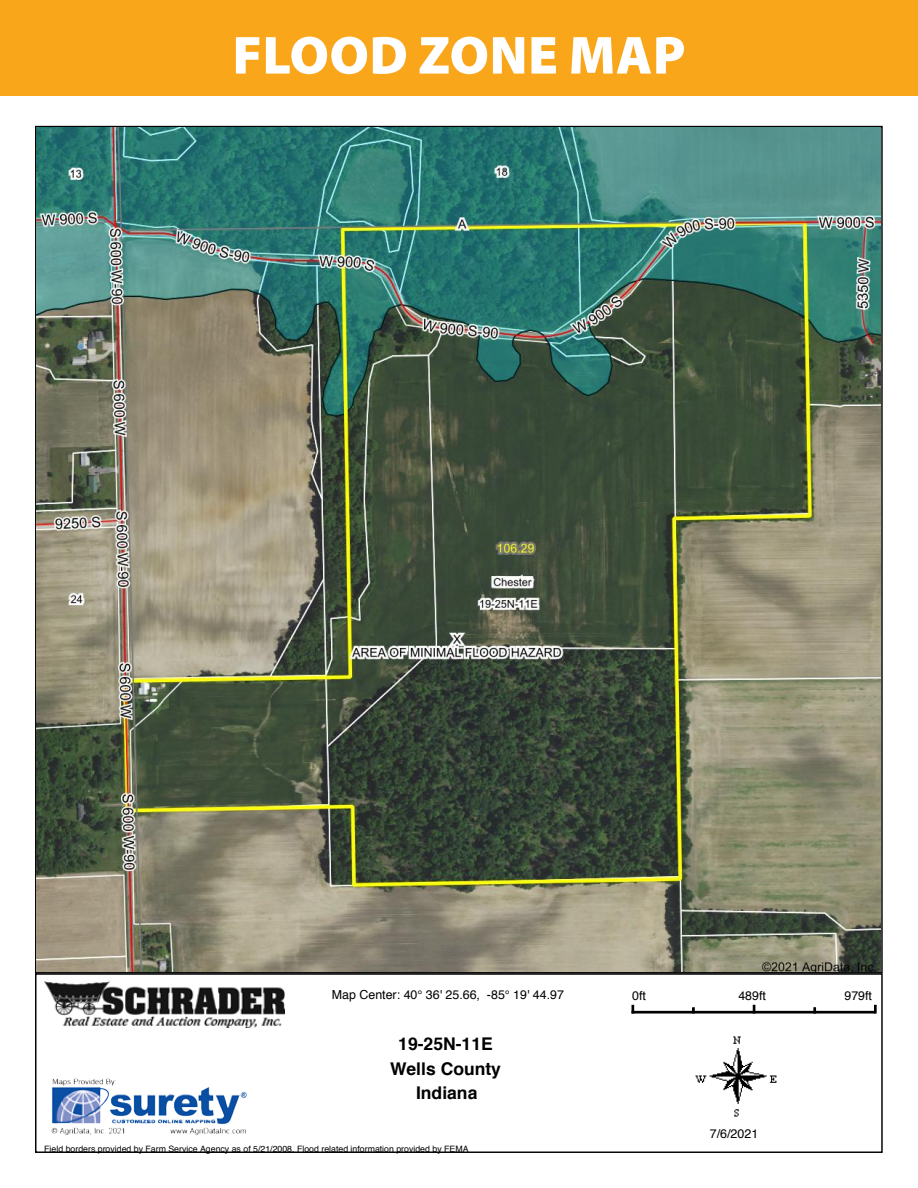
<style>
.page{position:relative;width:918px;height:1188px;background:#fff}
.page>*{position:absolute;margin:0;border:0;box-sizing:border-box;transform-origin:0 0}
.t1{font:900 54px "Myriad Pro";letter-spacing:.01em;color:#fff}
.t2{font:700 17.55px/24.3px "Helvetica";color:#000;text-align:center}
.t3{font:12.45px "Helvetica";color:#000}
.t4{font:8.7px "Helvetica";color:#000}
</style>
<div class="page">
<div style="left:0;top:0;width:918px;height:96px;background:#faa61a"></div>
<div style="left:35px;top:973px;width:848px;height:180px;border:1px solid #000"></div>
<svg style="left:632px;top:1005px;width:2px;height:6px"></svg>
<svg style="left:692px;top:1007px;width:3px;height:4px"></svg>
<svg style="left:753px;top:1005px;width:2px;height:6px"></svg>
<svg style="left:813px;top:1007px;width:3px;height:4px"></svg>
<svg style="left:874px;top:1005px;width:3px;height:9px"></svg>
<div style="left:632px;top:1011px;width:243px;height:3px;border:1px solid #000"></div>
<img style="left:51px;top:1078px;width:196px;height:57px">
<img style="left:695px;top:1036px;width:82px;height:81px">
<img style="left:37px;top:128px;width:844px;height:844px">
<img style="left:44px;top:981px;width:240px;height:46px">
<h1 class="t1" style="left:233px;top:19px;width:454px">FLOOD ZONE MAP</h1>
<h3 class="t3" style="left:332px;top:985px;width:234px">Map Center: 40° 36' 25.66, -85° 19' 44.97</h3>
<h2 class="t2" style="left:398px;top:1032px;width:96px">19-25N-11E</h2>
<h2 class="t2" style="left:390px;top:1057px;width:113px">Wells County<br>Indiana</h2>
<p class="t4" style="left:44px;top:1142px;width:426px">Field borders provided by Farm Service Agency as of 5/21/2008. Flood related information provided by FEMA</p>
<h3 class="t3" style="left:632px;top:986px;width:15px">0ft</h3>
<h3 class="t3" style="left:738px;top:986px;width:29px">489ft</h3>
<h3 class="t3" style="left:844px;top:986px;width:29px">979ft</h3>
<h3 class="t3" style="left:710px;top:1124px;width:50px">7/6/2021</h3>
</div>
